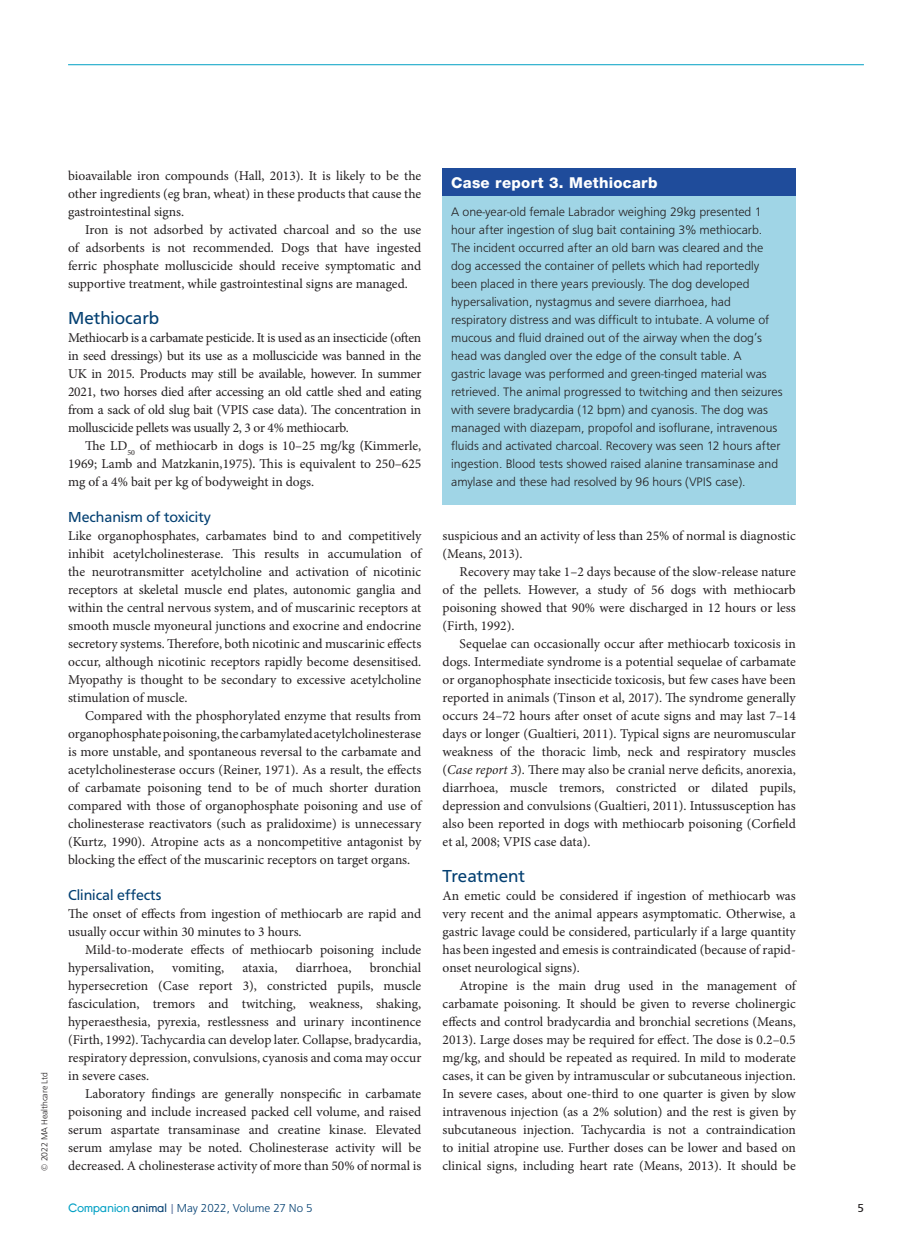
<style>
.page{position:relative;width:915px;height:1242px;background:#fff}
.page>*{position:absolute;margin:0;border:0;box-sizing:border-box;transform-origin:0 0}
.head_A{font:18px "Frutus T";color:#044072}
.head_B{font:15px "Frutus T";color:#044072}
.box_title{font:800 15px "Helvetica Neue LT Std";letter-spacing:.02em;color:#fff}
.body_text{font:13.5px/18px "Minion Pro";color:#231f20;text-align:justify}
.body_no_indent{font:13.5px/18px "Minion Pro";letter-spacing:-.005em;color:#231f20;text-align:justify}
.box_no_indent{font:300 12.75px/18px "Frutus T";color:#231f20}
.t1{font:300 12px "Frutus T";color:#044072}
.t2{font:12px "Frutus T";color:#231f20}
.t3{font:300 9px "Frutus T";letter-spacing:-.01em;color:#231f20}
.s1{font-family:"Myriad Pro"}
.s2{font-style:italic}
.s3{font-family:"Young";font-weight:400;color:#00a0c4}
.s4{font-family:"Young";font-weight:400}
.s5{font-weight:400;color:#7185aa}
</style>
<div class="page">
<hr style="left:68px;top:64px;width:795px;height:1px;background:#00a0c4">
<div style="left:442px;top:177px;width:353px;height:327px;background:#a0d5e6"></div>
<div style="left:442px;top:168px;width:353px;height:28px;background:#1f4c9b"></div>
<p class="t3" style="left:39px;top:1170px;width:100px;rotate:-90deg">© 2022 MA Healthcare Ltd</p>
<p class="body_no_indent" style="left:68px;top:167px;width:354px">bioavailable iron compounds (Hall, 2013). It is likely to be the other ingredients (eg bran, wheat) in these products that cause the gastrointestinal signs.</p>
<p class="body_text" style="left:68px;top:221px;width:354px;text-indent:17px">Iron is not adsorbed by activated charcoal and so the use of adsorbents is not recommended. Dogs that have ingested ferric phosphate molluscicide should receive symptomatic and supportive treatment, while gastrointestinal signs are managed.</p>
<p class="head_A" style="left:68px;top:308px;width:93px">Methiocarb</p>
<p class="body_no_indent" style="left:68px;top:329px;width:354px">Methiocarb is a carbamate pesticide. It is used as an insecticide (often in seed dressings) but its use as a molluscicide was banned in the UK in 2015. Products may still be available, however. In summer 2021, two horses died after accessing an old cattle shed and eating from a sack of old slug bait (VPIS case data). The concentration in molluscicide pellets was usually 2, 3 or 4% methiocarb.</p>
<p class="body_text" style="left:68px;top:437px;width:354px;text-indent:17px">The LD<sub>50</sub> of methiocarb in dogs is 10–25 mg/kg <span class="s1">(</span>Kimmerle, 1969; Lamb and Matzkanin,1975<span class="s1">).</span> This is equivalent to 250–625 mg of a 4% bait per kg of bodyweight in dogs.</p>
<p class="head_B" style="left:68px;top:508px;width:144px">Mechanism of toxicity</p>
<p class="body_no_indent" style="left:68px;top:527px;width:354px">Like organophosphates, carbamates bind to and competitively inhibit acetylcholinesterase. This results in accumulation of the neurotransmitter acetylcholine and activation of nicotinic receptors at skeletal muscle end plates, autonomic ganglia and within the central nervous system, and of muscarinic receptors at smooth muscle myoneural junctions and exocrine and endocrine secretory systems. Therefore, both nicotinic and muscarinic effects occur, although nicotinic receptors rapidly become desensitised.<br>Myopathy is thought to be secondary to excessive acetylcholine stimulation of muscle.</p>
<p class="body_text" style="left:68px;top:707px;width:354px;text-indent:17px">Compared with the phosphorylated enzyme that results from organophosphate poisoning, the carbamylated acetylcholinesterase is more unstable, and spontaneous reversal to the carbamate and acetylcholinesterase occurs (Reiner, 1971). As a result, the effects of carbamate poisoning tend to be of much shorter duration compared with those of organophosphate poisoning and use of cholinesterase reactivators (such as pralidoxime) is unnecessary (Kurtz, 1990). Atropine acts as a noncompetitive antagonist by blocking the effect of the muscarinic receptors on target organs.</p>
<p class="head_B" style="left:68px;top:886px;width:95px">Clinical effects</p>
<p class="body_no_indent" style="left:68px;top:905px;width:354px">The onset of effects from ingestion of methiocarb are rapid and usually occur within 30 minutes to 3 hours.</p>
<p class="body_text" style="left:68px;top:941px;width:354px;text-indent:17px">Mild-to-moderate effects of methiocarb poisoning include hypersalivation,</p>
<p class="body_text" style="left:68px;top:959px;width:354px;text-indent:301px">bronchial hypersecretion (Case report 3), constricted pupils, muscle fasciculation, tremors and twitching, weakness, shaking, hyperaesthesia, pyrexia, restlessness and urinary incontinence (Firth, 1992<span class="s1">)</span>. Tachycardia can develop later. Collapse, bradycardia, respiratory depression, convulsions, cyanosis and coma may occur in severe cases.</p>
<p class="body_text" style="left:68px;top:1085px;width:354px;text-indent:17px">Laboratory findings are generally nonspecific in carbamate poisoning and include increased packed cell volume, and raised serum aspartate transaminase and creatine kinase. Elevated serum amylase may be noted. Cholinesterase activity will be decreased. A cholinesterase activity of more than 50% of normal is</p>
<p class="body_text" style="left:172px;top:959px;width:53px">vomiting,</p>
<p class="body_text" style="left:242px;top:959px;width:36px">ataxia,</p>
<p class="body_text" style="left:296px;top:959px;width:57px">diarrhoea,</p>
<p class="box_title" style="left:451px;top:173px;width:208px">Case report 3. Methiocarb</p>
<p class="box_no_indent" style="left:451px;top:203px;width:333px">A one-year-old female Labrador weighing 29kg presented 1 hour after ingestion of slug bait containing 3% methiocarb.<br>The incident occurred after an old barn was cleared and the dog accessed the container of pellets which had reportedly been placed in there years previously. The dog developed hypersalivation, nystagmus and severe diarrhoea, had respiratory distress and was difficult to intubate. A volume of mucous and fluid drained out of the airway when the dog’s head was dangled over the edge of the consult table. A<br>gastric lavage was performed and green-tinged material was retrieved. The animal progressed to twitching and then seizures with severe bradycardia (12 bpm) and cyanosis. The dog was managed with diazepam, propofol and isoflurane, intravenous fluids and activated charcoal. Recovery was seen 12 hours after ingestion. Blood tests showed raised alanine transaminase and amylase and these had resolved by 96 hours (VPIS case).</p>
<p class="body_text" style="left:442px;top:527px;width:354px">suspicious and an activity of less than 25% of normal is diagnostic (Means, 2013).</p>
<p class="body_text" style="left:442px;top:563px;width:354px;text-indent:17px">Recovery may take 1–2 days because of the slow-release nature of the pellets. However, a study of 56 dogs with methiocarb poisoning showed that 90% were discharged in 12 hours or less (Firth, 1992).</p>
<p class="body_text" style="left:442px;top:635px;width:354px;text-indent:17px">Sequelae can occasionally occur after methiocarb toxicosis in dogs. Intermediate syndrome is a potential sequelae of carbamate or organophosphate insecticide toxicosis, but few cases have been reported in animals (Tinson et al, 2017). The syndrome generally occurs 24–72 hours after onset of acute signs and may last 7–14 days or longer (Gualtieri, 2011). Typical signs are neuromuscular weakness of the thoracic limb, neck and respiratory muscles (<span class="s2">Case report 3</span>). There may also be cranial nerve deficits, anorexia, diarrhoea, muscle tremors, constricted or dilated pupils, depression and convulsions (Gualtieri, 2011). Intussusception has also been reported in dogs with methiocarb poisoning (Corfield et al, 2008; VPIS case data).</p>
<p class="head_A" style="left:442px;top:866px;width:84px">Treatment</p>
<p class="body_no_indent" style="left:442px;top:887px;width:354px">An emetic could be considered if ingestion of methiocarb was very recent and the animal appears asymptomatic. Otherwise, a gastric lavage could be considered, particularly if a large quantity has been ingested and emesis is contraindicated (because of rapid&shy;onset neurological signs).</p>
<p class="body_text" style="left:442px;top:977px;width:354px;text-indent:17px">Atropine is the main drug used in the management of carbamate poisoning. It should be given to reverse cholinergic effects and control bradycardia and bronchial secretions (Means, 2013). Large doses may be required for effect. The dose is 0.2–0.5 mg/kg, and should be repeated as required. In mild to moderate cases, it can be given by intramuscular or subcutaneous injection.<br>In severe cases, about one-third to one quarter is given by slow intravenous injection (as a 2% solution) and the rest is given by subcutaneous injection. Tachycardia is not a contraindication to initial atropine use. Further doses can be lower and based on clinical signs, including heart rate (Means, 2013). It should be</p>
<p class="t1" style="left:68px;top:1200px;width:246px"><span class="s3">Companion</span> <span class="s4">animal</span> <span class="s5">|</span>May 2022, Volume 27 No 5</p>
<p class="t2" style="left:857px;top:1200px;width:8px">5</p>
</div>
